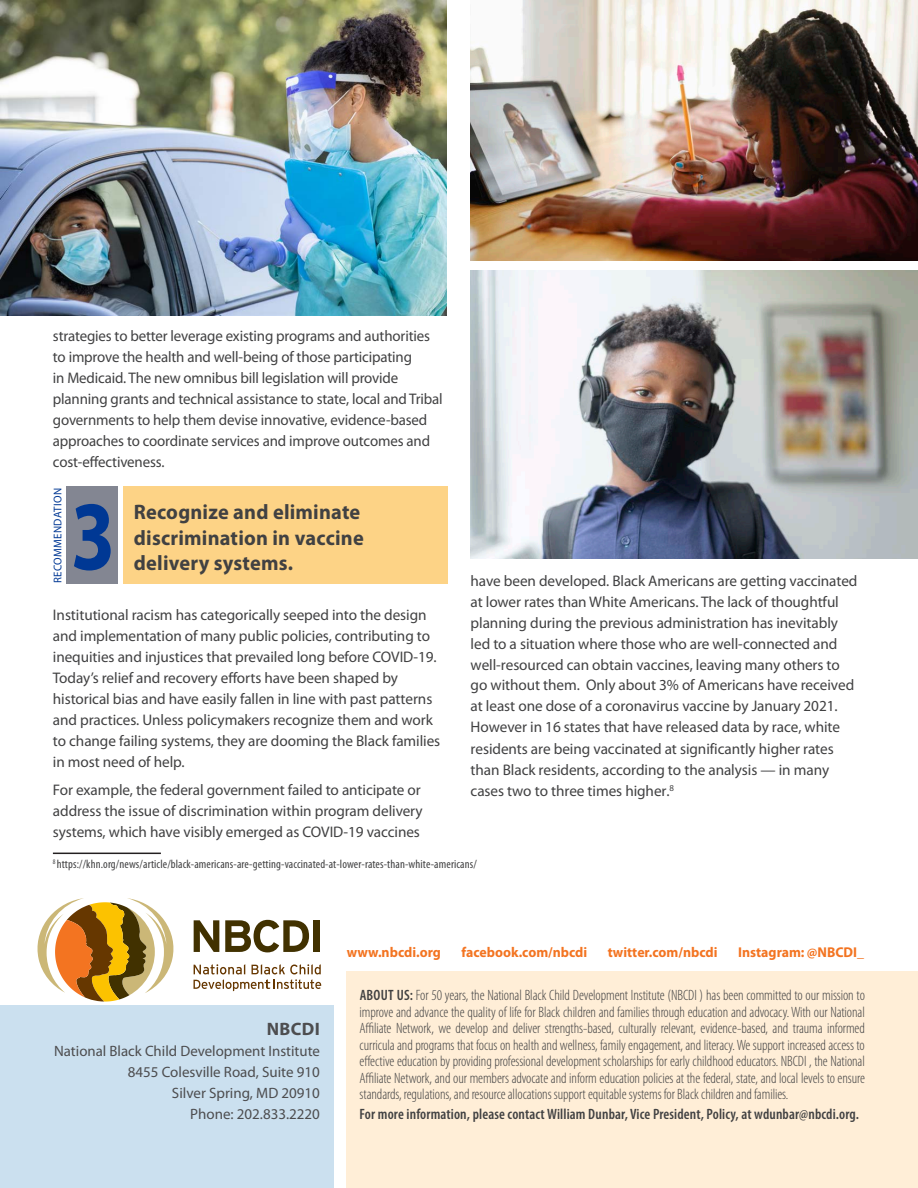
<style>
.page{position:relative;width:918px;height:1188px;background:#fff}
.page>*{position:absolute;margin:0;border:0;box-sizing:border-box;transform-origin:0 0}
.t1{font:700 99.15px "Myriad Pro";color:#003894;scale:.81 1}
.t2{font:700 21px/25.5px "Myriad Pro";letter-spacing:.01em;color:#414142}
.t3{font:700 18px "Myriad Pro";letter-spacing:.02em;color:#4d4d4f}
.t4{font:15.3px/21px "Myriad Pro";letter-spacing:-.005em;color:#414142}
.t5{font:300 condensed 15px/16.5px "Myriad Pro";letter-spacing:-.005em;color:#414142;text-align:justify}
.t6{font:15px/21px "Myriad Pro";color:#4d4d4f;text-align:right}
.t7{font:600 condensed 15px "Myriad Pro";letter-spacing:.01em;color:#414142}
.t8{font:700 14.25px "Myriad Pro";color:#f37421}
.t9{font:condensed 12px "Myriad Pro";letter-spacing:.01em;color:#414142}
.t10{font:11.25px "Myriad Pro";letter-spacing:.03em;color:#003894}
.s1{font-weight:600}
</style>
<div class="page">
<img style="left:0;top:0;width:446px;height:315px">
<div style="left:0;top:1006px;width:334px;height:182px;background:#cbe0ef"></div>
<div style="left:347px;top:972px;width:571px;height:216px;background:#ffeed7"></div>
<svg style="left:37px;top:898px;width:137px;height:104px"></svg>
<svg style="left:194px;top:964px;width:127px;height:27px"></svg>
<svg style="left:194px;top:920px;width:25px;height:32px"></svg>
<svg style="left:225px;top:920px;width:84px;height:32px"></svg>
<div style="left:314px;top:920px;width:6px;height:32px;background:#413100"></div>
<div style="left:123px;top:487px;width:325px;height:97px;background:#fdd386"></div>
<div style="left:67px;top:487px;width:51px;height:97px;background:#838692"></div>
<hr style="left:53px;top:853px;width:108px;height:1px;background:#231f20">
<img style="left:471px;top:0;width:447px;height:260px">
<img style="left:471px;top:270px;width:447px;height:288px">
<p class="t4" style="left:53px;top:325px;width:391px">strategies to better leverage existing programs and authorities to improve the health and well-being of those participating<br>in Medicaid. The new omnibus bill legislation will provide planning grants and technical assistance to state, local and Tribal governments to help them devise innovative, evidence-based approaches to coordinate services and improve outcomes and cost-effectiveness.</p>
<h2 class="t2" style="left:134px;top:499px;width:231px">Recognize and eliminate discrimination in vaccine delivery systems.</h2>
<p class="t4" style="left:53px;top:604px;width:389px">Institutional racism has categorically seeped into the design and implementation of many public policies, contributing to inequities and injustices that prevailed long before COVID-19.<br>Today’s relief and recovery efforts have been shaped by historical bias and have easily fallen in line with past patterns and practices. Unless policymakers recognize them and work to change failing systems, they are dooming the Black families in most need of help.</p>
<p class="t4" style="left:53px;top:779px;width:371px">For example, the federal government failed to anticipate or address the issue of discrimination within program delivery systems, which have visibly emerged as COVID-19 vaccines</p>
<p class="t9" style="left:53px;top:857px;width:425px"><sup>8</sup> https://khn.org/news/article/black-americans-are-getting-vaccinated-at-lower-rates-than-white-americans/</p>
<p class="t10" style="left:51px;top:583px;width:96px;rotate:-90deg">RECOMMENDATION</p>
<h1 class="t1" style="left:71px;top:471px;width:56px">3</h1>
<p class="t4" style="left:471px;top:570px;width:388px">have been developed. Black Americans are getting vaccinated at lower rates than White Americans. The lack of thoughtful planning during the previous administration has inevitably led to a situation where those who are well-connected and well-resourced can obtain vaccines, leaving many others to go without them. Only about 3% of Americans have received at least one dose of a coronavirus vaccine by January 2021.<br>However in 16 states that have released data by race, white residents are being vaccinated at significantly higher rates than Black residents, according to the analysis — in many cases two to three times higher.<sup>8</sup></p>
<p class="t3" style="left:267px;top:1018px;width:55px">NBCDI</p>
<p class="t6" style="left:54px;top:1041px;width:267px">National Black Child Development Institute<br>8455 Colesville Road, Suite 910<br>Silver Spring, MD 20910<br>Phone: 202.833.2220</p>
<p class="t8" style="left:347px;top:943px;width:96px">www.nbcdi.org</p>
<p class="t8" style="left:461px;top:943px;width:127px">facebook.com/nbcdi</p>
<p class="t8" style="left:608px;top:943px;width:111px">twitter.com/nbcdi</p>
<p class="t8" style="left:738px;top:943px;width:127px">Instagram: @NBCDI_</p>
<p class="t5" style="left:360px;top:988px;width:507px"><span class="s1">ABOUT US:</span> For 50 years, the National Black Child Development Institute (NBCDI ) has been committed to our mission to improve and advance the quality of life for Black children and families through education and advocacy. With our National Affiliate Network, we develop and deliver strengths-based, culturally relevant, evidence-based, and trauma informed curricula and programs that focus on health and wellness, family engagement, and literacy. We support increased access to effective education by providing professional development scholarships for early childhood educators. NBCDI , the National Affiliate Network, and our members advocate and inform education policies at the federal, state, and local levels to ensure standards, regulations, and resource allocations support equitable systems for Black children and families.</p>
<p class="t7" style="left:360px;top:1106px;width:501px">For more information, please contact William Dunbar, Vice President, Policy, at wdunbar@nbcdi.org.</p>
</div>
